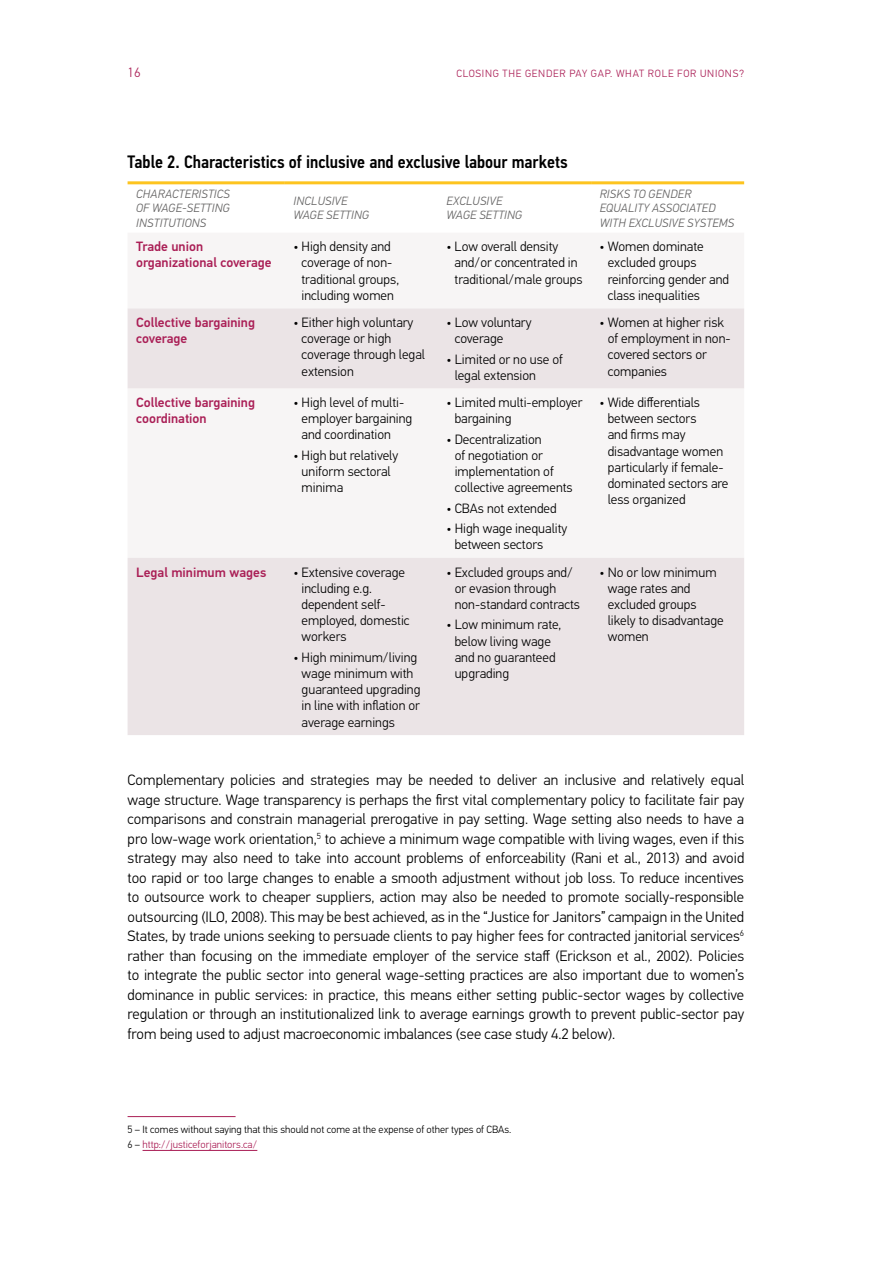
<style>
.page{position:relative;width:893px;height:1263px;background:#fff}
.page>*{position:absolute;margin:0;border:0;box-sizing:border-box;transform-origin:0 0}
.t1{font:500 18px "PF Din Text Cond Pro";color:#000}
.t2{font:300 15px/19.5px "PF Din Text Pro";color:#000;text-align:justify}
.t3{font:300 13.5px/16.2px "PF Din Text Pro";color:#000}
.t4{font:500 13.5px/16.2px "PF Din Text Pro";color:#aa1f56}
.t5{font:300 13.5px "PF Din Text Pro";color:#aa1f56}
.t6{font:italic 300 12px/14.4px "PF Din Text Pro";letter-spacing:.02em;color:#646363}
.t7{font:300 10.5px/14.7px "PF Din Text Pro";color:#000}
.t8{font:300 10.5px "PF Din Text Pro";letter-spacing:.07em;color:#aa1f56}
.s1{color:#aa1f56}
</style>
<div class="page">
<svg style="left:128px;top:308px;width:616px;height:427px;fill:#ebe4e6"></svg>
<hr style="left:128px;top:181px;width:157px;height:3px;background:#fdc41f">
<hr style="left:285px;top:181px;width:153px;height:3px;background:#fdc41f">
<hr style="left:438px;top:181px;width:153px;height:3px;background:#fdc41f">
<hr style="left:591px;top:181px;width:153px;height:3px;background:#fdc41f">
<hr style="left:128px;top:1116px;width:108px;height:1px;background:#aa1f56">
<hr style="left:143px;top:1150px;width:114px;height:1px;background:#aa1f56">
<p class="t5" style="left:128px;top:64px;width:15px">16</p>
<p class="t8" style="left:456px;top:67px;width:289px">CLOSING THE GENDER PAY GAP. WHAT ROLE FOR UNIONS?</p>
<p class="t1" style="left:128px;top:151px;width:442px">Table 2. Characteristics of inclusive and exclusive labour markets</p>
<p class="t6" style="left:136px;top:187px;width:95px;text-align:justify">CHARACTERISTICS OF WAGE-SETTING INSTITUTIONS</p>
<p class="t6" style="left:294px;top:194px;width:77px">INCLUSIVE<br>WAGE SETTING</p>
<p class="t6" style="left:447px;top:194px;width:77px">EXCLUSIVE<br>WAGE SETTING</p>
<p class="t6" style="left:600px;top:187px;width:136px">RISKS TO GENDER<br>EQUALITY ASSOCIATED<br>WITH EXCLUSIVE SYSTEMS</p>
<p class="t4" style="left:136px;top:239px;width:137px">Trade union organizational coverage</p>
<p class="t3" style="left:302px;top:239px;width:99px;text-indent:-8px">• High density and coverage of non&shy;traditional groups, including women</p>
<p class="t3" style="left:455px;top:239px;width:129px;text-indent:-8px">• Low overall density and/or concentrated in traditional/male groups</p>
<p class="t3" style="left:608px;top:239px;width:123px;text-indent:-8px">• Women dominate excluded groups reinforcing gender and class inequalities</p>
<p class="t4" style="left:136px;top:314px;width:121px">Collective bargaining coverage</p>
<p class="t3" style="left:302px;top:314px;width:125px;text-indent:-8px">• Either high voluntary coverage or high coverage through legal extension</p>
<p class="t3" style="left:455px;top:314px;width:78px;text-indent:-8px">• Low voluntary coverage</p>
<p class="t3" style="left:608px;top:314px;width:124px;text-indent:-8px">• Women at higher risk of employment in non&shy;covered sectors or companies</p>
<p class="t3" style="left:455px;top:351px;width:110px;text-indent:-8px">• Limited or no use of legal extension</p>
<p class="t4" style="left:136px;top:394px;width:121px">Collective bargaining coordination</p>
<p class="t3" style="left:302px;top:394px;width:112px;text-indent:-8px">• High level of multi&shy;employer bargaining and coordination</p>
<p class="t3" style="left:302px;top:447px;width:98px;text-indent:-8px">• High but relatively uniform sectoral minima</p>
<p class="t4" style="left:136px;top:564px;width:132px">Legal minimum wages</p>
<p class="t3" style="left:302px;top:564px;width:110px;text-indent:-8px">• Extensive coverage including e.g. dependent self&shy;employed, domestic workers</p>
<p class="t3" style="left:302px;top:649px;width:120px;text-indent:-8px">• High minimum/living wage minimum with guaranteed upgrading in line with inflation or average earnings</p>
<p class="t3" style="left:455px;top:394px;width:129px;text-indent:-8px">• Limited multi-employer bargaining</p>
<p class="t3" style="left:455px;top:431px;width:120px;text-indent:-8px">• Decentralization<br>of negotiation or implementation of collective agreements</p>
<p class="t3" style="left:446px;top:500px;width:112px">• CBAs not extended</p>
<p class="t3" style="left:455px;top:521px;width:114px;text-indent:-8px">• High wage inequality between sectors</p>
<p class="t3" style="left:455px;top:564px;width:127px;text-indent:-8px">• Excluded groups and/ or evasion through non-standard contracts</p>
<p class="t3" style="left:455px;top:617px;width:108px;text-indent:-8px">• Low minimum rate, below living wage and no guaranteed upgrading</p>
<p class="t3" style="left:608px;top:394px;width:122px;text-indent:-8px">• Wide differentials between sectors<br>and firms may disadvantage women particularly if female&shy;dominated sectors are less organized</p>
<p class="t3" style="left:608px;top:564px;width:117px;text-indent:-8px">• No or low minimum wage rates and excluded groups likely to disadvantage women</p>
<p class="t2" style="left:128px;top:770px;width:618px">Complementary policies and strategies may be needed to deliver an inclusive and relatively equal wage structure. Wage transparency is perhaps the first vital complementary policy to facilitate fair pay comparisons and constrain managerial prerogative in pay setting. Wage setting also needs to have a pro low-wage work orientation,<sup>5</sup> to achieve a minimum wage compatible with living wages, even if this strategy may also need to take into account problems of enforceability (Rani et al., 2013) and avoid too rapid or too large changes to enable a smooth adjustment without job loss. To reduce incentives to outsource work to cheaper suppliers, action may also be needed to promote socially-responsible outsourcing (ILO, 2008). This may be best achieved, as in the “Justice for Janitors” campaign in the United States, by trade unions seeking to persuade clients to pay higher fees for contracted janitorial services<sup>6 </sup>rather than focusing on the immediate employer of the service staff (Erickson et al., 2002). Policies to integrate the public sector into general wage-setting practices are also important due to women’s dominance in public services: in practice, this means either setting public-sector wages by collective regulation or through an institutionalized link to average earnings growth to prevent public-sector pay from being used to adjust macroeconomic imbalances (see case study 4.2 below).</p>
<p class="t7" style="left:128px;top:1123px;width:385px">5 – It comes without saying that this should not come at the expense of other types of CBAs.<br>6 – <span class="s1">http://justiceforjanitors.ca/</span></p>
</div>
